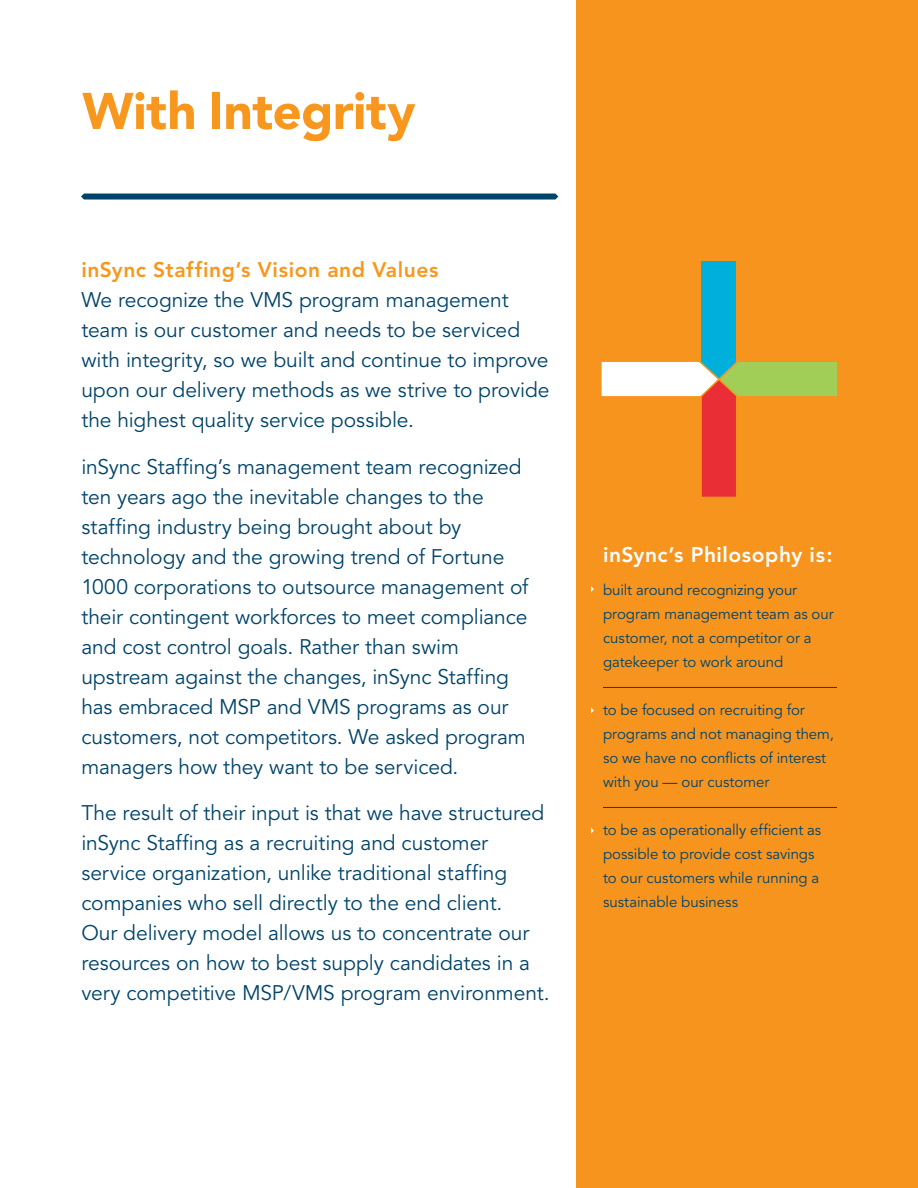
<style>
.page{position:relative;width:918px;height:1188px;background:#fff}
.page>*{position:absolute;margin:0;border:0;box-sizing:border-box;transform-origin:0 0}
.t1{font:900 51px "Avenir";letter-spacing:-.01em;color:#f8971d}
.t2{font:21px/30px "Avenir";letter-spacing:-.005em;color:#00446a}
.t3{font:800 21px "Avenir";letter-spacing:.025em;color:#f8971d}
.t4{font:800 21px "Avenir";letter-spacing:.025em;color:#fff}
.t5{font:15px/24px "Avenir";letter-spacing:-.005em;color:#00446a}
</style>
<div class="page">
<div style="left:576px;top:0;width:342px;height:1188px;background:#f7941e"></div>
<div style="left:702px;top:261px;width:34px;height:118px;background:#00afdb"></div>
<hr style="left:603px;top:687px;width:234px;height:1px;background:#00446a">
<hr style="left:603px;top:807px;width:234px;height:1px;background:#00446a">
<svg style="left:591px;top:586px;width:3px;height:6px"></svg>
<svg style="left:591px;top:707px;width:3px;height:6px"></svg>
<svg style="left:591px;top:828px;width:3px;height:6px"></svg>
<svg style="left:602px;top:358px;width:235px;height:139px"></svg>
<svg style="left:81px;top:194px;width:477px;height:6px;background:#155376"></svg>
<h1 class="t1" style="left:82px;top:80px;width:335px">With Integrity</h1>
<p class="t3" style="left:81px;top:258px;width:359px">inSync Staffing’s Vision and Values</p>
<p class="t2" style="left:81px;top:286px;width:470px">We recognize the VMS program management team is our customer and needs to be serviced with integrity, so we built and continue to improve upon our delivery methods as we strive to provide the highest quality service possible.</p>
<p class="t2" style="left:81px;top:452px;width:449px">inSync Staffing’s management team recognized ten years ago the inevitable changes to the staffing industry being brought about by technology and the growing trend of Fortune 1000 corporations to outsource management of their contingent workforces to meet compliance and cost control goals. Rather than swim upstream against the changes, inSync Staffing has embraced MSP and VMS programs as our customers, not competitors. We asked program managers how they want to be serviced.</p>
<p class="t2" style="left:81px;top:798px;width:470px">The result of their input is that we have structured inSync Staffing as a recruiting and customer service organization, unlike traditional staffing companies who sell directly to the end client.<br>Our delivery model allows us to concentrate our resources on how to best supply candidates in a very competitive MSP/VMS program environment.</p>
<p class="t4" style="left:603px;top:543px;width:231px">inSync’s Philosophy is:</p>
<p class="t5" style="left:603px;top:578px;width:232px">built around recognizing your program management team as our customer, not a competitor or a gatekeeper to work around</p>
<p class="t5" style="left:603px;top:698px;width:232px">to be focused on recruiting for programs and not managing them, so we have no conflicts of interest with you — our customer</p>
<p class="t5" style="left:603px;top:818px;width:220px">to be as operationally efficient as possible to provide cost savings to our customers while running a sustainable business</p>
</div>
